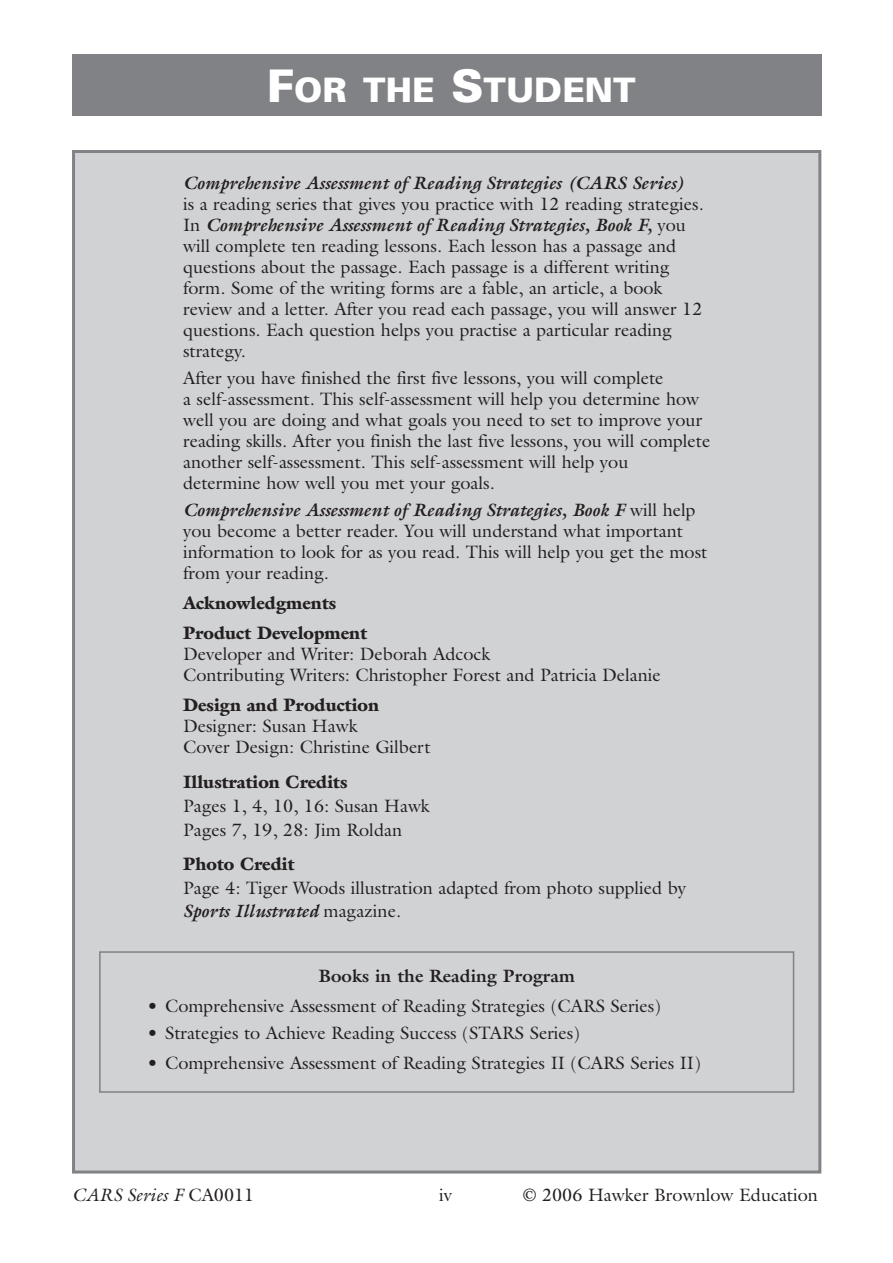
<style>
.page{position:relative;width:893px;height:1263px;background:#fff}
.page>*{position:absolute;margin:0;border:0;box-sizing:border-box;transform-origin:0 0}
.t1{font:900 33.75px "Univers";color:#fff}
.t2{font:18px/21px "Galliard";color:#231f20}
.t3{font:900 18px/30px "Galliard";color:#231f20}
.t4{font:italic 700 18px "Galliard";color:#231f20}
.t5{font:700 18px "Galliard";color:#231f20}
.t6{font:italic 18px "Galliard";color:#231f20}
.s1{font-size:45px}
.s2{font-weight:700;font-style:italic}
.s3{font-style:normal}
</style>
<div class="page">
<div style="left:74px;top:152px;width:745px;height:1020px;background:#d1d2d4"></div>
<div style="left:72px;top:54px;width:749px;height:62px;background:#808285"></div>
<div style="left:99px;top:951px;width:695px;height:142px;border:2px solid #808285"></div>
<h1 class="t1" style="left:267px;top:78px;width:370px"><span class="s1">F</span>OR THE <span class="s1">S</span>TUDENT</h1>
<p class="t4" style="left:183px;top:176px;width:502px">Comprehensive Assessment of Reading Strategies (CARS Series)</p>
<p class="t2" style="left:183px;top:195px;width:522px">is a reading series that gives you practice with 12 reading strategies.<br>In <span class="s2">Comprehensive Assessment of Reading Strategies, Book F,</span> you will complete ten reading lessons. Each lesson has a passage and questions about the passage. Each passage is a different writing form. Some of the writing forms are a fable, an article, a book review and a letter. After you read each passage, you will answer 12 questions. Each question helps you practise a particular reading strategy.</p>
<p class="t2" style="left:183px;top:369px;width:528px">After you have finished the first five lessons, you will complete<br>a self-assessment. This self-assessment will help you determine how well you are doing and what goals you need to set to improve your reading skills. After you finish the last five lessons, you will complete another self-assessment. This self-assessment will help you determine how well you met your goals.</p>
<p class="t2" style="left:183px;top:501px;width:525px"><span class="s2">Comprehensive Assessment of Reading Strategies, Book F</span> will help you become a better reader. You will understand what important information to look for as you read. This will help you get the most from your reading.</p>
<p class="t3" style="left:183px;top:590px;width:186px">Acknowledgments<br>Product Development</p>
<p class="t2" style="left:183px;top:645px;width:479px">Developer and Writer: Deborah Adcock<br>Contributing Writers: Christopher Forest and Patricia Delanie</p>
<p class="t3" style="left:183px;top:692px;width:197px">Design and Production</p>
<p class="t2" style="left:183px;top:717px;width:249px">Designer: Susan Hawk<br>Cover Design: Christine Gilbert</p>
<p class="t3" style="left:183px;top:769px;width:166px">Illustration Credits</p>
<p class="t2" style="left:183px;top:795px;width:248px;line-height:24px">Pages 1, 4, 10, 16: Susan Hawk<br>Pages 7, 19, 28: Jim Roldan</p>
<p class="t3" style="left:183px;top:851px;width:113px">Photo Credit</p>
<p class="t2" style="left:183px;top:878px;width:504px;line-height:22.5px">Page 4: Tiger Woods illustration adapted from photo supplied by<br><span class="s2">Sports Illustrated</span> magazine.</p>
<p class="t5" style="left:318px;top:969px;width:258px">Books in the Reading Program</p>
<p class="t2" style="left:147px;top:997px;width:515px">• Comprehensive Assessment of Reading Strategies (CARS Series)</p>
<p class="t2" style="left:147px;top:1024px;width:434px">• Strategies to Achieve Reading Success (STARS Series)</p>
<p class="t2" style="left:147px;top:1054px;width:555px">• Comprehensive Assessment of Reading Strategies II (CARS Series II)</p>
<p class="t6" style="left:72px;top:1188px;width:184px">CARS Series F <span class="s3">CA0011</span></p>
<p class="t2" style="left:439px;top:1186px;width:14px">iv</p>
<p class="t2" style="left:523px;top:1186px;width:296px">© 2006 Hawker Brownlow Education</p>
</div>
